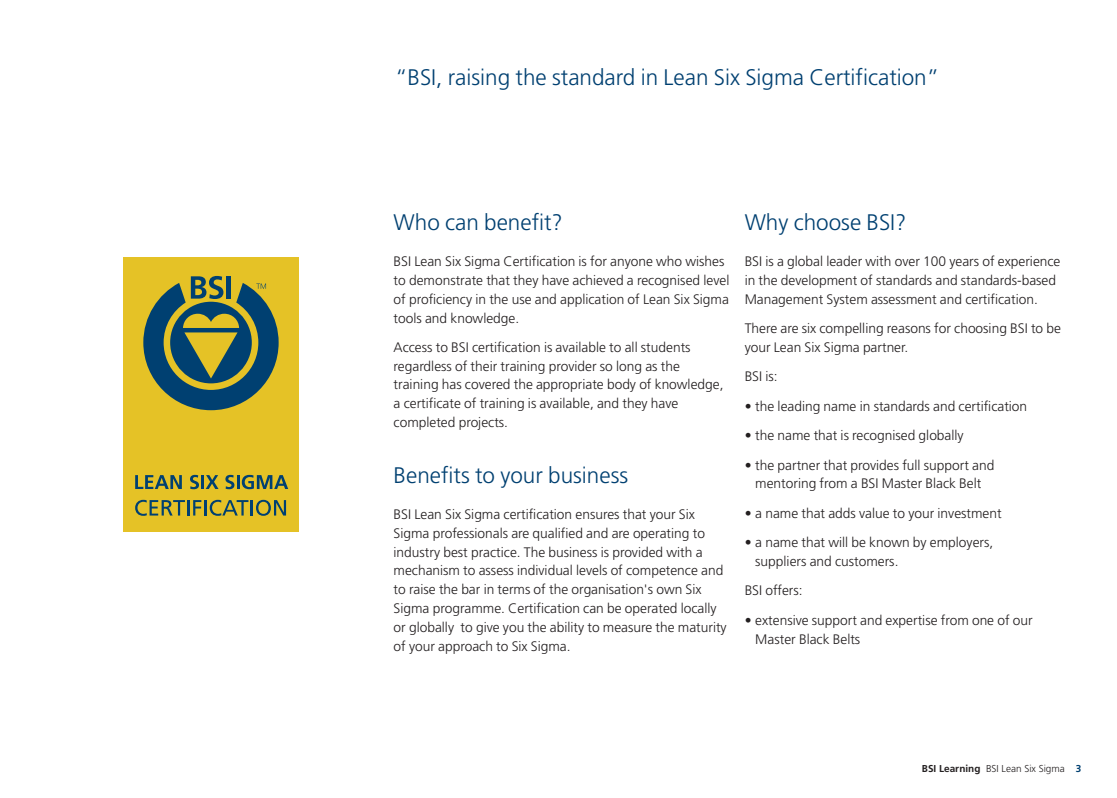
<style>
.page{position:relative;width:1117px;height:798px;background:#fff}
.page>*{position:absolute;margin:0;border:0;box-sizing:border-box;transform-origin:0 0}
.t1{font:300 22.5px "Frutiger";color:#004071}
.t2{font:300 13.75px/18.8px "Frutiger";color:#231f20}
.t3{font:300 10px "Frutiger";color:#231f20}
.s1{font-weight:700}
.s2{font-weight:700;color:#004071}
</style>
<div class="page">
<div style="left:123px;top:257px;width:176px;height:274px;background:#e5c226"></div>
<svg style="left:143px;top:276px;width:135px;height:134px"></svg>
<svg style="left:135px;top:475px;width:47px;height:14px"></svg>
<svg style="left:190px;top:474px;width:9px;height:15px"></svg>
<hr style="left:201px;top:475px;width:3px;height:14px;background:#004071">
<svg style="left:206px;top:475px;width:12px;height:14px"></svg>
<svg style="left:225px;top:474px;width:63px;height:15px"></svg>
<svg style="left:135px;top:499px;width:113px;height:16px"></svg>
<hr style="left:250px;top:500px;width:3px;height:15px;background:#004071">
<svg style="left:256px;top:499px;width:30px;height:16px"></svg>
<h1 class="t1" style="left:395px;top:68px;width:545px">“BSI, raising the standard in Lean Six Sigma Certification”</h1>
<h1 class="t1" style="left:393px;top:213px;width:171px">Who can benefit?</h1>
<p class="t2" style="left:393px;top:253px;width:337px">BSI Lean Six Sigma Certification is for anyone who wishes to demonstrate that they have achieved a recognised level of proficiency in the use and application of Lean Six Sigma tools and knowledge.</p>
<p class="t2" style="left:393px;top:339px;width:331px">Access to BSI certification is available to all students regardless of their training provider so long as the training has covered the appropriate body of knowledge, a certificate of training is available, and they have completed projects.</p>
<h1 class="t1" style="left:393px;top:465px;width:236px">Benefits to your business</h1>
<p class="t2" style="left:393px;top:506px;width:334px">BSI Lean Six Sigma certification ensures that your Six Sigma professionals are qualified and are operating to industry best practice. The business is provided with a mechanism to assess individual levels of competence and to raise the bar in terms of the organisation's own Six Sigma programme. Certification can be operated locally or globally to give you the ability to measure the maturity of your approach to Six Sigma.</p>
<h1 class="t1" style="left:744px;top:213px;width:163px">Why choose BSI?</h1>
<p class="t2" style="left:744px;top:253px;width:317px">BSI is a global leader with over 100 years of experience in the development of standards and standards-based<br>Management System assessment and certification.</p>
<p class="t2" style="left:744px;top:320px;width:318px">There are six compelling reasons for choosing BSI to be your Lean Six Sigma partner.</p>
<p class="t2" style="left:744px;top:368px;width:35px">BSI is:</p>
<p class="t2" style="left:744px;top:397px;width:284px">• the leading name in standards and certification</p>
<p class="t2" style="left:744px;top:427px;width:220px">• the name that is recognised globally</p>
<p class="t2" style="left:744px;top:456px;width:251px;text-align:center">• the partner that provides full support and mentoring from a BSI Master Black Belt</p>
<p class="t2" style="left:744px;top:504px;width:258px">• a name that adds value to your investment</p>
<p class="t2" style="left:755px;top:534px;width:239px;text-indent:-11px">• a name that will be known by employers, suppliers and customers.</p>
<p class="t2" style="left:744px;top:582px;width:59px">BSI offers:</p>
<p class="t2" style="left:755px;top:611px;width:279px;text-indent:-11px">• extensive support and expertise from one of our<br>Master Black Belts</p>
<p class="t3" style="left:921px;top:764px;width:161px"><span class="s1">BSI Learning</span> BSI Lean Six Sigma <span class="s2">3</span></p>
</div>
